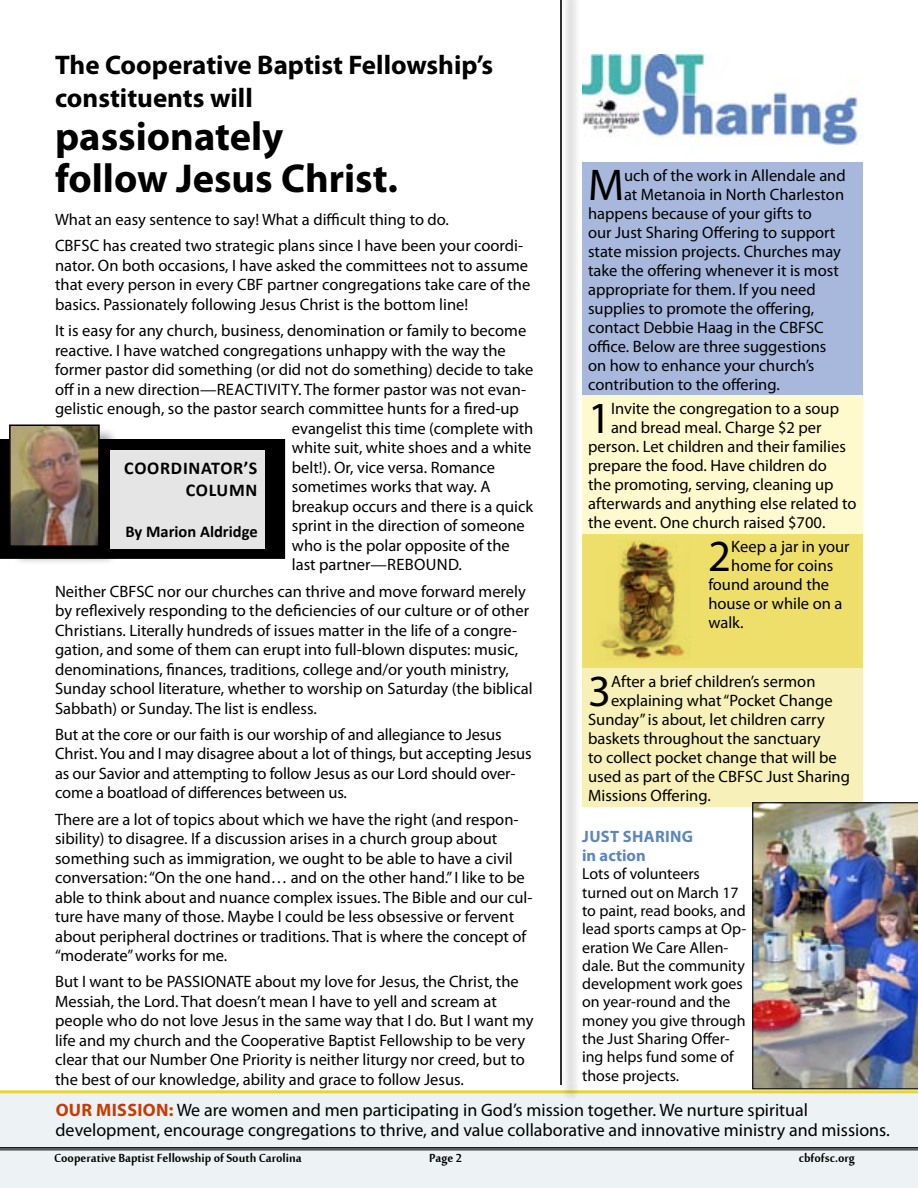
<style>
.page{position:relative;width:918px;height:1188px;background:#fff}
.page>*{position:absolute;margin:0;border:0;box-sizing:border-box;transform-origin:0 0}
.t1{font:44.7px "Myriad Pro";color:#000}
.t2{font:700 40.5px/42.5px "Myriad Pro";color:#000}
.t3{font:700 27px/33px "Myriad Pro";color:#000}
.t4{font:18px/20.7px "Myriad Pro";color:#000}
.t5{font:18px "Mool Boran";color:#000}
.t6{font:700 18px/21.6px "Calibri";letter-spacing:.04em;color:#000;text-align:right}
.t7{font:16.5px/19.5px "Myriad Pro";color:#000}
.t8{font:700 16.5px/18.9px "Myriad Pro";letter-spacing:.02em;color:#5d86c0}
.t9{font:700 16.5px "Calibri";color:#000}
.t10{font:15.9px/18.3px "Myriad Pro";color:#000}
.s1{font-weight:700;color:#c93b00}
</style>
<div class="page">
<div style="left:0;top:1090px;width:918px;height:98px;background:#edf2f5"></div>
<hr style="left:0;top:1147px;width:918px;height:2px;background:#000">
<hr style="left:0;top:1150px;width:918px;height:1px;background:#000">
<div style="left:582px;top:163px;width:281px;height:233px;background:#a7b8dc"></div>
<div style="left:582px;top:396px;width:281px;height:138px;background:#fffacd"></div>
<div style="left:582px;top:534px;width:281px;height:134px;background:#eddf69"></div>
<div style="left:582px;top:668px;width:281px;height:139px;background:#f7f0b9"></div>
<img style="left:595px;top:540px;width:95px;height:122px">
<div style="left:0;top:439px;width:285px;height:120px;background:#000"></div>
<div style="left:12px;top:427px;width:106px;height:138px;background:#000;opacity:.36"></div>
<img style="left:12px;top:427px;width:85px;height:117px">
<div style="left:9px;top:424px;width:91px;height:123px;border:2px solid #000"></div>
<div style="left:110px;top:450px;width:154px;height:98px;background:#e5e5e5"></div>
<div style="left:562px;top:0;width:18px;height:1102px;background:#f4f4f4"></div>
<div style="left:545px;top:0;width:29px;height:1085px;background:#000;opacity:.75"></div>
<img style="left:752px;top:802px;width:166px;height:287px">
<img style="left:582px;top:54px;width:280px;height:91px">
<h3 class="t3" style="left:55px;top:48px;width:440px">The Cooperative Baptist Fellowship’s constituents will</h3>
<h2 class="t2" style="left:55px;top:114px;width:344px">passionately follow Jesus Christ.</h2>
<p class="t7" style="left:55px;top:206px;width:470px;line-height:26.2px">What an easy sentence to say! What a difficult thing to do.<br>CBFSC has created two strategic plans since I have been your coordi-</p>
<p class="t7" style="left:55px;top:255px;width:477px">nator. On both occasions, I have asked the committees not to assume that every person in every CBF partner congregations take care of the basics. Passionately following Jesus Christ is the bottom line!</p>
<p class="t7" style="left:55px;top:321px;width:480px">It is easy for any church, business, denomination or family to become reactive. I have watched congregations unhappy with the way the former pastor did something (or did not do something) decide to take off in a new direction—Reacti</p>
<p class="t7" style="left:268px;top:379px;width:260px">vity. The former pastor was not evan-</p>
<p class="t7" style="left:55px;top:399px;width:465px">gelistic enough, so the pastor search committee hunts for a fired-up</p>
<p class="t7" style="left:292px;top:418px;width:243px">evangelist this time (complete with</p>
<p class="t7" style="left:292px;top:438px;width:241px">white suit, white shoes and a white</p>
<p class="t7" style="left:292px;top:457px;width:205px">belt!). Or, vice versa. Romance</p>
<p class="t7" style="left:292px;top:477px;width:200px">sometimes works that way. A</p>
<p class="t7" style="left:292px;top:496px;width:243px">breakup occurs and there is a quick</p>
<p class="t7" style="left:292px;top:516px;width:234px">sprint in the direction of someone</p>
<p class="t7" style="left:292px;top:535px;width:219px">who is the polar opposite of the</p>
<p class="t7" style="left:292px;top:555px;width:124px">last partner—Rebou</p>
<p class="t6" style="left:124px;top:458px;width:134px">COORDINATOR’S<br>COLUMN</p>
<p class="t9" style="left:125px;top:521px;width:134px">BY MARION ALDRIDGE</p>
<p class="t7" style="left:55px;top:551px;width:472px;line-height:26.2px;text-indent:382px">nd.<br>Neither CBFSC nor our churches can thrive and move forward merely</p>
<p class="t7" style="left:55px;top:601px;width:479px">by reflexively responding to the deficiencies of our culture or of other Christians. Literally hundreds of issues matter in the life of a congre&shy;gation, and some of them can erupt into full-blown disputes: music, denominations, finances, traditions, college and/or youth ministry, Sunday school literature, whether to worship on Saturday (the biblical Sabbath) or Sunday. The list is endless.</p>
<p class="t7" style="left:55px;top:724px;width:478px">But at the core or our faith is our worship of and allegiance to Jesus Christ. You and I may disagree about a lot of things, but accepting Jesus as our Savior and attempting to follow Jesus as our Lord should over&shy;come a boatload of differences between us.</p>
<p class="t7" style="left:55px;top:809px;width:479px">There are a lot of topics about which we have the right (and respon&shy;sibility) to disagree. If a discussion arises in a church group about something such as immigration, we ought to be able to have a civil conversation: “On the one hand… and on the other hand.” I like to be able to think about and nuance complex issues. The Bible and our cul&shy;ture have many of those. Maybe I could be less obsessive or fervent about peripheral doctrines or traditions. That is where the concept of “moderate” works for me.</p>
<p class="t7" style="left:55px;top:972px;width:480px">But I want to be PASSIONATE about my love for Jesus, the Christ, the Messiah, the Lord. That doesn’t mean I have to yell and scream at people who do not love Jesus in the same way that I do. But I want my life and my church and the Cooperative Baptist Fellowship to be very clear that our Number One Priority is neither liturgy nor creed, but to the best of our knowledge, ability and grace to follow Jesus.</p>
<h1 class="t1" style="left:588px;top:158px;width:37px">M</h1>
<p class="t7" style="left:624px;top:166px;width:223px">uch of the work in Allendale and</p>
<p class="t7" style="left:624px;top:185px;width:222px">at Metanoia in North Charleston</p>
<p class="t7" style="left:588px;top:204px;width:225px">happens because of your gifts to</p>
<p class="t7" style="left:588px;top:222px;width:249px">our Just Sharing Offering to support</p>
<p class="t7" style="left:588px;top:241px;width:254px">state mission projects. Churches may</p>
<p class="t7" style="left:588px;top:260px;width:252px">take the offering whenever it is most</p>
<p class="t7" style="left:588px;top:279px;width:229px">appropriate for them. If you need</p>
<p class="t7" style="left:588px;top:298px;width:227px">supplies to promote the offering,</p>
<p class="t7" style="left:588px;top:317px;width:237px">contact Debbie Haag in the CBFSC</p>
<p class="t7" style="left:588px;top:336px;width:240px">office. Below are three suggestions</p>
<p class="t7" style="left:588px;top:355px;width:228px">on how to enhance your church’s</p>
<p class="t7" style="left:588px;top:374px;width:193px">contribution to the offering.</p>
<h1 class="t1" style="left:588px;top:391px;width:24px">1</h1>
<p class="t7" style="left:611px;top:399px;width:230px">Invite the congregation to a soup</p>
<p class="t7" style="left:611px;top:418px;width:212px">and bread meal. Charge $2 per</p>
<p class="t7" style="left:588px;top:437px;width:259px">person. Let children and their families</p>
<p class="t7" style="left:588px;top:456px;width:240px">prepare the food. Have children do</p>
<p class="t7" style="left:588px;top:475px;width:247px">the promoting, serving, cleaning up</p>
<p class="t7" style="left:588px;top:494px;width:270px">afterwards and anything else related to</p>
<p class="t7" style="left:588px;top:513px;width:239px">the event. One church raised $700.</p>
<h1 class="t1" style="left:708px;top:529px;width:24px">2</h1>
<p class="t7" style="left:731px;top:537px;width:120px">Keep a jar in your</p>
<p class="t7" style="left:731px;top:556px;width:104px">home for coins</p>
<p class="t7" style="left:708px;top:575px;width:122px">found around the</p>
<p class="t7" style="left:708px;top:594px;width:136px">house or while on a</p>
<p class="t7" style="left:708px;top:613px;width:37px">walk.</p>
<h1 class="t1" style="left:588px;top:663px;width:24px">3</h1>
<p class="t7" style="left:611px;top:671px;width:206px">After a brief children’s sermon</p>
<p class="t7" style="left:611px;top:690px;width:223px">explaining what “Pocket Change</p>
<p class="t7" style="left:588px;top:709px;width:238px">Sunday” is about, let children carry</p>
<p class="t7" style="left:588px;top:728px;width:234px">baskets throughout the sanctuary</p>
<p class="t7" style="left:588px;top:747px;width:250px">to collect pocket change that will be</p>
<p class="t7" style="left:588px;top:766px;width:263px">used as part of the CBFSC Just Sharing</p>
<p class="t7" style="left:588px;top:785px;width:124px">Missions Offering.</p>
<p class="t8" style="left:582px;top:827px;width:113px">Just sharing in action</p>
<p class="t10" style="left:582px;top:865px;width:166px">Lots of volunteers turned out on March 17 to paint, read books, and lead sports camps at Op&shy;eration We Care Allen&shy;dale. But the community development work goes on year-round and the money you give through the Just Sharing Offer&shy;ing helps fund some of those projects.</p>
<p class="t4" style="left:55px;top:1099px;width:836px"><span class="s1">Our mission:</span> We are women and men participating in God’s mission together. We nurture spiritual development, encourage congregations to thrive, and value collaborative and innovative ministry and missions.</p>
<p class="t5" style="left:54px;top:1146px;width:249px">Cooperative Baptist Fellowship of South Carolina</p>
<p class="t5" style="left:429px;top:1146px;width:34px">Page 2</p>
<p class="t5" style="left:799px;top:1146px;width:58px">cbfofsc.org</p>
</div>
